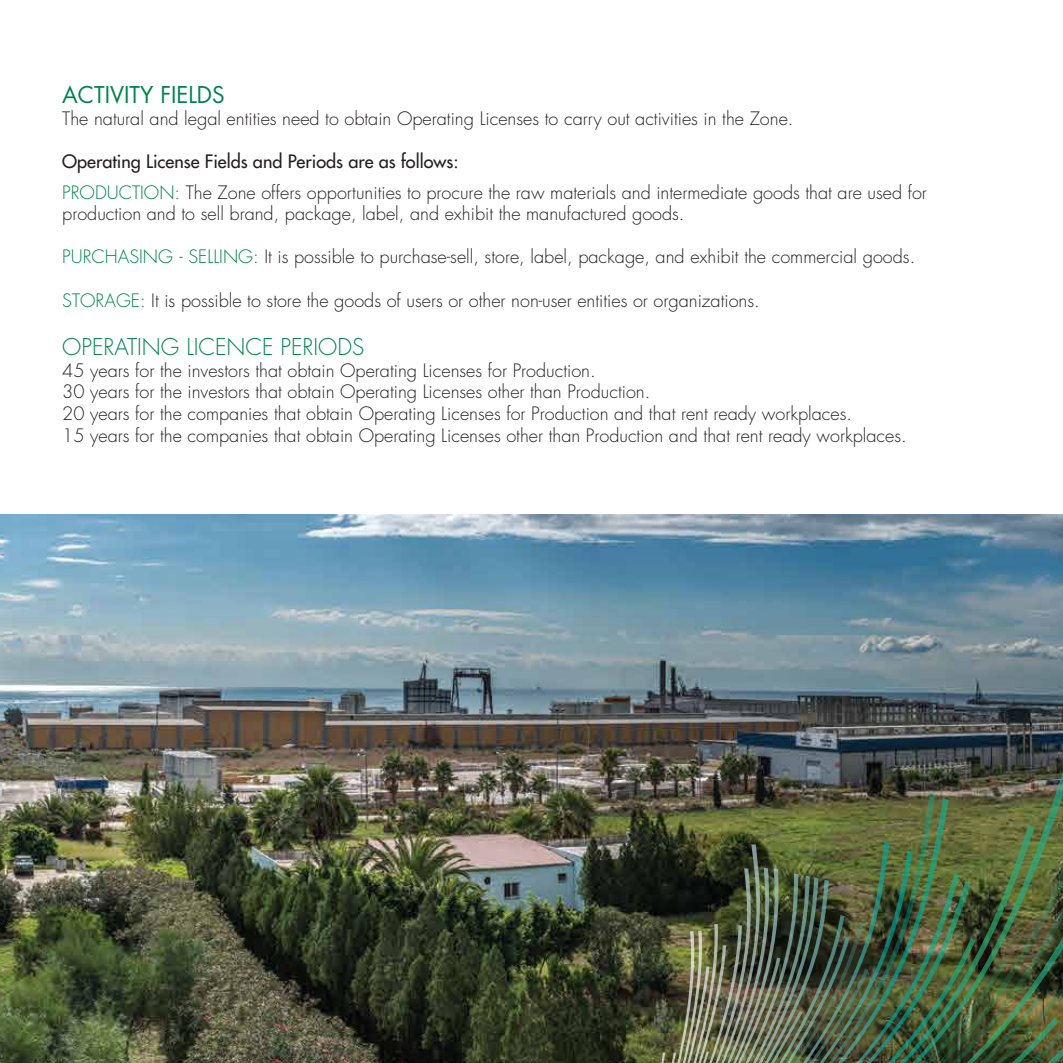
<style>
.page{position:relative;width:1063px;height:1063px;background:#fff}
.page>*{position:absolute;margin:0;border:0;box-sizing:border-box;transform-origin:0 0}
.t1{font:300 22.5px "Futura Std";color:#00834d}
.t2{font:22.5px "Futura Std";color:#00834d}
.t3{font:300 18px/21.6px "Futura Std";color:#231f20}
.s1{font-weight:500}
.s2{color:#00834d}
</style>
<div class="page">
<img style="left:0;top:514px;width:1063px;height:549px">
<svg style="left:769px;top:748px;width:294px;height:77px;background:#4a504c"></svg>
<img style="left:806px;top:770px;width:257px;height:71px">
<img style="left:651px;top:841px;width:412px;height:222px">
<p class="t2" style="left:62px;top:81px;width:164px">ACTIVITY FIELDS</p>
<p class="t3" style="left:62px;top:108px;width:733px">The natural and legal entities need to obtain Operating Licenses to carry out activities in the Zone.</p>
<p class="t3" style="left:62px;top:147px;width:866px;line-height:30.5px"><span class="s1">Operating License Fields and Periods are as follows:<br></span><span class="s2">PRODUCTION:</span> The Zone offers opportunities to procure the raw materials and intermediate goods that are used for</p>
<p class="t3" style="left:62px;top:203px;width:624px">production and to sell brand, package, label, and exhibit the manufactured goods.</p>
<p class="t3" style="left:62px;top:247px;width:855px"><span class="s2">PURCHASING - SELLING:</span> It is possible to purchase-sell, store, label, package, and exhibit the commercial goods.</p>
<p class="t3" style="left:62px;top:290px;width:699px"><span class="s2">STORAGE:</span> It is possible to store the goods of users or other non-user entities or organizations.</p>
<p class="t1" style="left:62px;top:333px;width:304px">OPERATING LICENCE PERIODS</p>
<p class="t3" style="left:62px;top:360px;width:846px">45 years for the investors that obtain Operating Licenses for Production.<br>30 years for the investors that obtain Operating Licenses other than Production.<br>20 years for the companies that obtain Operating Licenses for Production and that rent ready workplaces.<br>15 years for the companies that obtain Operating Licenses other than Production and that rent ready workplaces.</p>
</div>
